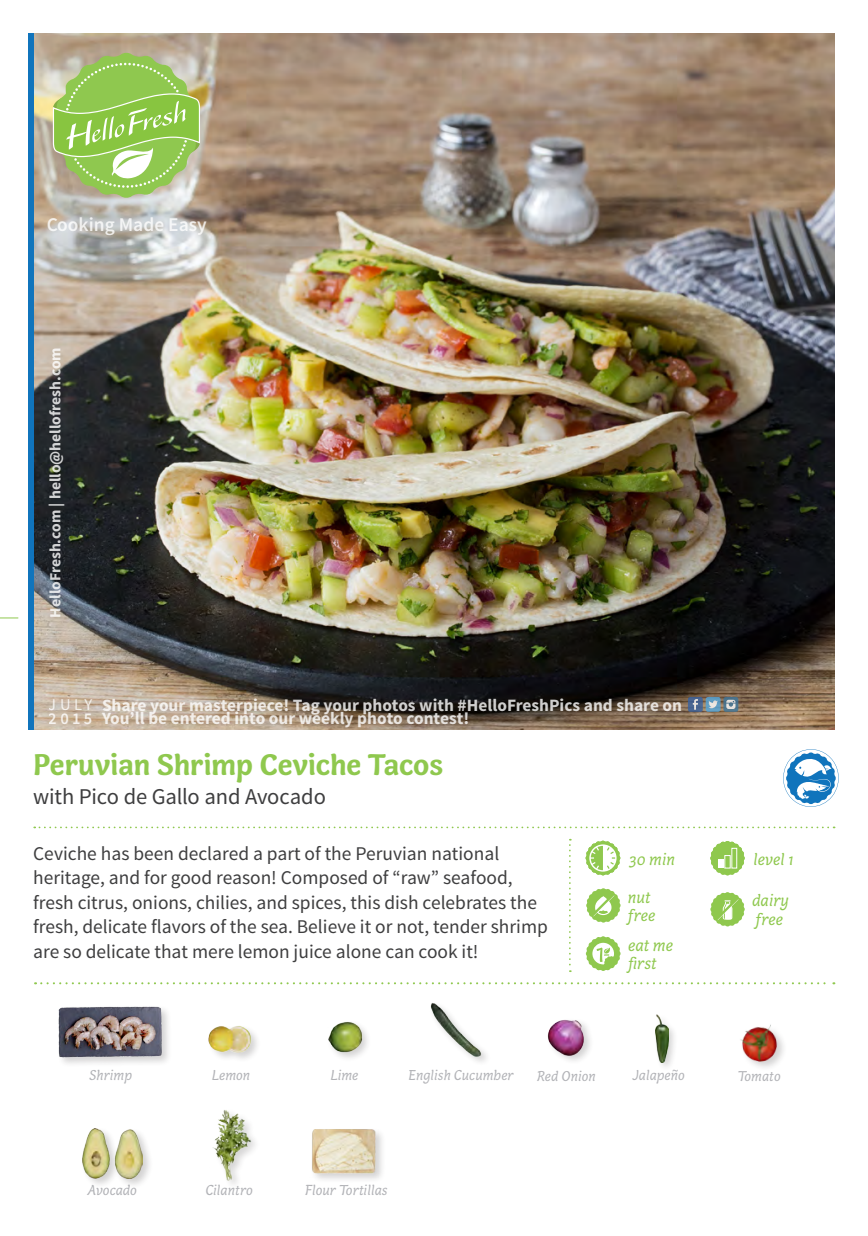
<style>
.page{position:relative;width:868px;height:1236px;background:#fff}
.page>*{position:absolute;margin:0;border:0;box-sizing:border-box;transform-origin:0 0}
.t1{font:700 30.62px "Capucine Basic";letter-spacing:-.005em;color:#8fc84e}
.t2{font:22.57px "Source Sans Pro";letter-spacing:-.01em;color:#3e3e3f}
.t3{font:19.43px/24.5px "Source Sans Pro";color:#3e3e3f}
.t4{font:600 19.43px "Source Sans Pro";color:#fff}
.t5{font:italic 17.5px/18.6px "Capucine Basic";color:#8fc84e}
.t6{font:700 17.32px/13.8px "Source Sans Pro";color:#fff}
.t7{font:italic 17.32px/18.4px "Capucine Basic";color:#8fc84e}
.t8{font:16.45px "Source Sans Pro";color:#fff}
.t9{font:600 16.45px "Source Sans Pro";color:#fff}
.t10{font:700 15.58px "Source Sans Pro";color:#fff}
.t11{font:italic 14.88px "Capucine Basic";color:#b2b3b7}
.t12{font:italic 14.7px "Capucine Basic";color:#b2b3b7}
</style>
<div class="page">
<img style="left:34px;top:33px;width:800px;height:696px">
<svg style="left:569px;top:839px;width:1px;height:132px"></svg>
<svg style="left:34px;top:826px;width:800px;height:2px"></svg>
<svg style="left:0;top:617px;width:18px;height:1px"></svg>
<svg style="left:53px;top:53px;width:147px;height:145px;background:#a6ca74"></svg>
<svg style="left:687px;top:696px;width:15px;height:15px"></svg>
<svg style="left:692px;top:699px;width:5px;height:10px"></svg>
<svg style="left:723px;top:696px;width:15px;height:15px"></svg>
<svg style="left:726px;top:699px;width:9px;height:9px"></svg>
<svg style="left:705px;top:696px;width:15px;height:15px"></svg>
<svg style="left:708px;top:700px;width:9px;height:8px"></svg>
<svg style="left:35px;top:982px;width:799px;height:2px"></svg>
<div style="left:28px;top:33px;width:6px;height:696px;background:#1074bc"></div>
<svg style="left:710px;top:841px;width:34px;height:34px"></svg>
<div style="left:724px;top:855px;width:6px;height:13px;border:1px solid #fff"></div>
<div style="left:57px;top:1003px;width:115px;height:64px;background:#fbfbfb"></div>
<img style="left:58px;top:1006px;width:109px;height:56px">
<img style="left:547px;top:1020px;width:42px;height:41px">
<img style="left:740px;top:1024px;width:44px;height:44px">
<svg style="left:586px;top:888px;width:34px;height:34px"></svg>
<svg style="left:783px;top:749px;width:56px;height:58px"></svg>
<svg style="left:710px;top:892px;width:34px;height:34px"></svg>
<svg style="left:585px;top:840px;width:35px;height:35px"></svg>
<img style="left:208px;top:1026px;width:49px;height:32px">
<img style="left:328px;top:1022px;width:40px;height:36px">
<div style="left:652px;top:1012px;width:26px;height:59px;background:#231f20;opacity:.2"></div>
<img style="left:654px;top:1014px;width:14px;height:48px">
<div style="left:80px;top:1125px;width:73px;height:63px;background:#231f20;opacity:.2"></div>
<img style="left:82px;top:1128px;width:61px;height:50px">
<img style="left:212px;top:1110px;width:41px;height:74px">
<div style="left:310px;top:1127px;width:76px;height:56px;background:#231f20;opacity:.2"></div>
<img style="left:310px;top:1129px;width:68px;height:47px">
<img style="left:430px;top:1003px;width:55px;height:59px">
<svg style="left:585px;top:936px;width:35px;height:34px"></svg>
<p class="t4" style="left:46px;top:212px;width:162px">Cooking Made Easy</p>
<p class="t10" style="left:45px;top:617px;width:272px;rotate:-90deg">HelloFresh.com | hello@hellofresh.com</p>
<p class="t6" style="left:102px;top:698px;width:581px">Share your masterpiece! Tag your photos with #HelloFreshPics and share on<br>You’ll be entered into our weekly photo contest!</p>
<h1 class="t1" style="left:33px;top:740px;width:411px">Peruvian Shrimp Ceviche Tacos</h1>
<p class="t2" style="left:33px;top:782px;width:294px">with Pico de Gallo and Avocado</p>
<p class="t8" style="left:49px;top:694px;width:45px">JULY</p>
<p class="t9" style="left:49px;top:708px;width:45px">2015</p>
<p class="t3" style="left:33px;top:841px;width:516px">Ceviche has been declared a part of the Peruvian national heritage, and for good reason! Composed of “raw” seafood, fresh citrus, onions, chilies, and spices, this dish celebrates the fresh, delicate flavors of the sea. Believe it or not, tender shrimp are so delicate that mere lemon juice alone can cook it!</p>
<p class="t7" style="left:629px;top:850px;width:47px">30 min</p>
<p class="t7" style="left:753px;top:850px;width:42px">level 1</p>
<p class="t7" style="left:627px;top:888px;width:29px">nut free</p>
<p class="t7" style="left:751px;top:892px;width:38px">dairy free</p>
<p class="t5" style="left:627px;top:936px;width:47px">eat me first</p>
<p class="t12" style="left:89px;top:1064px;width:44px">Shrimp</p>
<p class="t12" style="left:330px;top:1064px;width:30px">Lime</p>
<p class="t12" style="left:632px;top:1064px;width:54px">Jalapeño</p>
<p class="t12" style="left:737px;top:1065px;width:44px">Tomato</p>
<p class="t12" style="left:212px;top:1064px;width:40px">Lemon</p>
<p class="t12" style="left:408px;top:1064px;width:106px">English Cucumber</p>
<p class="t12" style="left:536px;top:1065px;width:60px">Red Onion</p>
<p class="t11" style="left:87px;top:1178px;width:51px">Avocado</p>
<p class="t11" style="left:205px;top:1178px;width:49px">Cilantro</p>
<p class="t11" style="left:305px;top:1178px;width:84px">Flour Tortillas</p>
</div>
